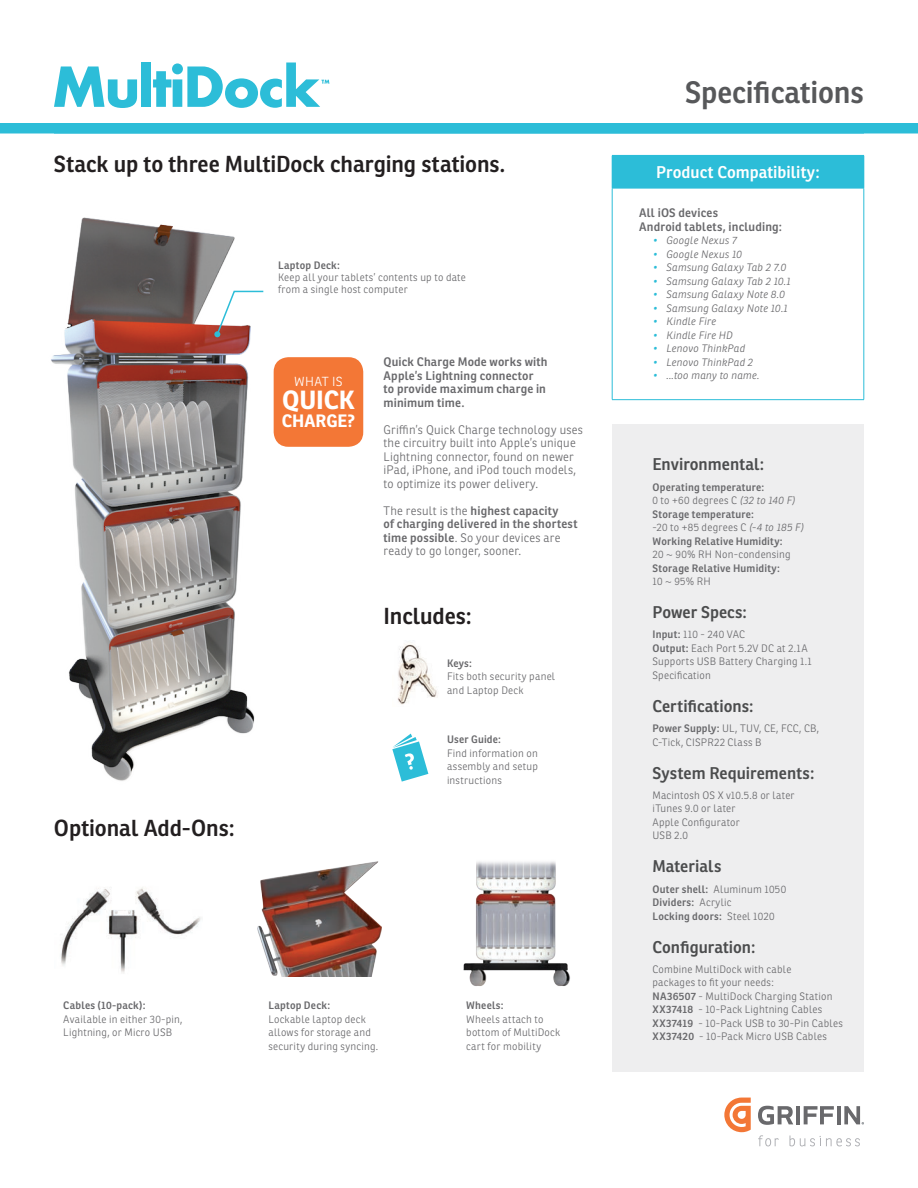
<style>
.page{position:relative;width:918px;height:1188px;background:#fff}
.page>*{position:absolute;margin:0;border:0;box-sizing:border-box;transform-origin:0 0}
.t1{font:600 30px "Ronnia";letter-spacing:-.005em;color:#57585a}
.t2{font:700 25.5px "Ronnia";letter-spacing:-.005em;color:#fff}
.t3{font:600 22.5px "Ronnia";letter-spacing:-.005em;color:#231f20}
.t4{font:700 17.4px "Ronnia";color:#fff}
.t5{font:600 16.5px "Ronnia";color:#4b4c4d}
.t6{font:600 16.5px "Ronnia";color:#fff}
.t7{font:300 12.75px "Ronnia";letter-spacing:.015em;color:#fff}
.t8{font:600 12px/13.5px "Ronnia";letter-spacing:.015em;color:#69696c}
.t9{font:300 12px/13.5px "Ronnia";letter-spacing:.015em;color:#69696c}
.t10{font:300 10.5px/13.5px "Ronnia";letter-spacing:.02em;color:#69696c}
.t11{font:600 10.5px/13.5px "Ronnia";letter-spacing:.02em;color:#69696c}
.t12{font:italic 300 10.5px "Ronnia";letter-spacing:.02em;color:#69696c}
.t13{font:8.7px/8.7px "Ronnia";color:#fff;text-align:right}
.s1{font-weight:300}
.s2{color:#2cbdd8}
.s3{font-weight:300;font-style:italic}
.s4{font-weight:600}
</style>
<div class="page">
<div style="left:0;top:123px;width:918px;height:11px;background:#2cbdd8"></div>
<svg style="left:758px;top:1135px;width:21px;height:11px"></svg>
<svg style="left:789px;top:1136px;width:71px;height:10px"></svg>
<svg style="left:804px;top:1106px;width:30px;height:18px"></svg>
<hr style="left:796px;top:1106px;width:4px;height:18px;background:#69696c">
<hr style="left:837px;top:1106px;width:4px;height:18px;background:#69696c">
<svg style="left:758px;top:1106px;width:35px;height:19px"></svg>
<svg style="left:724px;top:1098px;width:27px;height:34px"></svg>
<svg style="left:844px;top:1106px;width:20px;height:18px"></svg>
<svg style="left:54px;top:66px;width:83px;height:42px"></svg>
<div style="left:141px;top:63px;width:10px;height:44px;background:#2cbdd8"></div>
<svg style="left:153px;top:63px;width:176px;height:45px"></svg>
<img style="left:51px;top:217px;width:204px;height:564px">
<div style="left:612px;top:424px;width:252px;height:647px;background:#eeeeef"></div>
<svg style="left:392px;top:734px;width:36px;height:48px"></svg>
<svg style="left:214px;top:290px;width:50px;height:47px"></svg>
<img style="left:61px;top:887px;width:140px;height:86px">
<img style="left:257px;top:861px;width:125px;height:115px">
<img style="left:463px;top:861px;width:107px;height:125px">
<img style="left:398px;top:640px;width:40px;height:65px">
<div style="left:612px;top:155px;width:252px;height:33px;background:#2cbdd8"></div>
<hr style="left:612px;top:188px;width:1px;height:211px;background:#2cbdd8">
<hr style="left:864px;top:188px;width:1px;height:211px;background:#2cbdd8">
<hr style="left:612px;top:399px;width:252px;height:1px;background:#2cbdd8">
<hr style="left:864px;top:156px;width:1px;height:32px;background:#2cbdd8">
<hr style="left:612px;top:188px;width:252px;height:1px;background:#2cbdd8">
<div style="left:274px;top:357px;width:89px;height:90px;background:#f37736;border-radius:15px"></div>
<h3 class="t3" style="left:54px;top:150px;width:453px">Stack up to three MultiDock charging stations.</h3>
<p class="t11" style="left:278px;top:258px;width:63px">Laptop Deck:</p>
<p class="t10" style="left:278px;top:271px;width:189px;line-height:12px">Keep all your tablets’ contents up to date from a single host computer</p>
<h3 class="t3" style="left:54px;top:814px;width:182px">Optional Add-Ons:</h3>
<p class="t7" style="left:294px;top:373px;width:50px">WHAT IS</p>
<p class="t13" style="left:311px;top:379px;width:24px">What is</p>
<h2 class="t2" style="left:282px;top:383px;width:74px">QUICK</h2>
<h3 class="t4" style="left:282px;top:410px;width:75px">CHARGE?</h3>
<p class="t8" style="left:384px;top:355px;width:166px">Quick Charge Mode works with<br>Apple’s Lightning connector<br>to provide maximum charge in minimum time.</p>
<p class="t9" style="left:384px;top:423px;width:201px">Griffin’s Quick Charge technology uses the circuitry built into Apple’s unique Lightning connector, found on newer iPad, iPhone, and iPod touch models, to optimize its power delivery.</p>
<p class="t8" style="left:384px;top:504px;width:196px"><span class="s1">The result is the</span> highest capacity<br>of charging delivered in the shortest time possible<span class="s1">. So your devices are ready to go longer, sooner.</span></p>
<h3 class="t3" style="left:384px;top:602px;width:90px">Includes:</h3>
<p class="t11" style="left:447px;top:656px;width:26px">Keys:</p>
<p class="t10" style="left:447px;top:670px;width:110px">Fits both security panel and Laptop Deck</p>
<p class="t11" style="left:447px;top:733px;width:55px">User Guide:</p>
<p class="t10" style="left:447px;top:746px;width:92px;text-align:justify">Find information on assembly and setup instructions</p>
<p class="t11" style="left:63px;top:999px;width:84px">Cables (10-pack):</p>
<p class="t10" style="left:63px;top:1012px;width:121px">Available in either 30-pin,<br>Lightning, or Micro USB</p>
<p class="t11" style="left:268px;top:999px;width:63px">Laptop Deck:</p>
<p class="t10" style="left:268px;top:1012px;width:111px">Lockable laptop deck allows for storage and security during syncing.</p>
<p class="t11" style="left:466px;top:999px;width:39px">Wheels:</p>
<p class="t10" style="left:466px;top:1012px;width:95px">Wheels attach to bottom of MultiDock cart for mobility</p>
<h1 class="t1" style="left:685px;top:74px;width:180px">Specifications</h1>
<h3 class="t6" style="left:656px;top:162px;width:165px">Product Compatibility:</h3>
<p class="t8" style="left:639px;top:206px;width:144px">All iOS devices<br>Android tablets, including:</p>
<p class="t12" style="left:653px;top:234px;width:86px"><span class="s2">•</span> Google Nexus 7</p>
<p class="t12" style="left:653px;top:248px;width:90px"><span class="s2">•</span> Google Nexus 10</p>
<p class="t12" style="left:653px;top:261px;width:135px"><span class="s2">•</span> Samsung Galaxy Tab 2 7.0</p>
<p class="t12" style="left:653px;top:275px;width:139px"><span class="s2">•</span> Samsung Galaxy Tab 2 10.1</p>
<p class="t12" style="left:653px;top:288px;width:134px"><span class="s2">•</span> Samsung Galaxy Note 8.0</p>
<p class="t12" style="left:653px;top:302px;width:136px"><span class="s2">•</span> Samsung Galaxy Note 10.1</p>
<p class="t12" style="left:653px;top:315px;width:65px"><span class="s2">•</span> Kindle Fire</p>
<p class="t12" style="left:653px;top:329px;width:81px"><span class="s2">•</span> Kindle Fire HD</p>
<p class="t12" style="left:653px;top:342px;width:94px"><span class="s2">•</span> Lenovo ThinkPad</p>
<p class="t12" style="left:653px;top:356px;width:102px"><span class="s2">•</span> Lenovo ThinkPad 2</p>
<p class="t12" style="left:653px;top:369px;width:108px"><span class="s2">•</span> ...too many to name.</p>
<h3 class="t5" style="left:652px;top:454px;width:113px">Environmental:</h3>
<p class="t11" style="left:652px;top:480px;width:153px">Operating temperature:<br><span class="s1">0 to +60 degrees C</span> <span class="s3">(32 to 140 F)<br></span>Storage temperature:<br><span class="s1">-20 to +85 degrees C</span> <span class="s3">(-4 to 185 F)<br></span>Working Relative Humidity:</p>
<p class="t10" style="left:652px;top:548px;width:140px">20 ~ 90% RH Non-condensing</p>
<p class="t11" style="left:652px;top:561px;width:129px">Storage Relative Humidity:</p>
<p class="t10" style="left:652px;top:575px;width:60px">10 ~ 95% RH</p>
<h3 class="t5" style="left:652px;top:602px;width:96px">Power Specs:</h3>
<p class="t10" style="left:652px;top:628px;width:161px"><span class="s4">Input:</span> 110 - 240 VAC<br><span class="s4">Output:</span> Each Port 5.2V DC at 2.1A<br>Supports USB Battery Charging 1.1<br>Specification</p>
<h3 class="t5" style="left:652px;top:696px;width:103px">Certifications:</h3>
<p class="t10" style="left:652px;top:722px;width:168px"><span class="s4">Power Supply:</span> UL, TUV, CE, FCC, CB,<br>C-Tick, CISPR22 Class B</p>
<h3 class="t5" style="left:652px;top:762px;width:163px">System Requirements:</h3>
<p class="t10" style="left:652px;top:788px;width:144px">Macintosh OS X v10.5.8 or later iTunes 9.0 or later<br>Apple Configurator<br>USB 2.0</p>
<h3 class="t5" style="left:652px;top:856px;width:70px">Materials</h3>
<p class="t11" style="left:652px;top:882px;width:135px">Outer shell: <span class="s1">Aluminum 1050<br></span>Dividers: <span class="s1">Acrylic<br></span>Locking doors: <span class="s1">Steel 1020</span></p>
<h3 class="t5" style="left:652px;top:936px;width:104px">Configuration:</h3>
<p class="t10" style="left:652px;top:962px;width:192px">Combine MultiDock with cable<br>packages to fit your needs:<br><span class="s4">NA36507</span> - MultiDock Charging Station <span class="s4">XX37418</span> - 10-Pack Lightning Cables <span class="s4">XX37419</span> - 10-Pack USB to 30-Pin Cables <span class="s4">XX37420</span> - 10-Pack Micro USB Cables</p>
</div>
